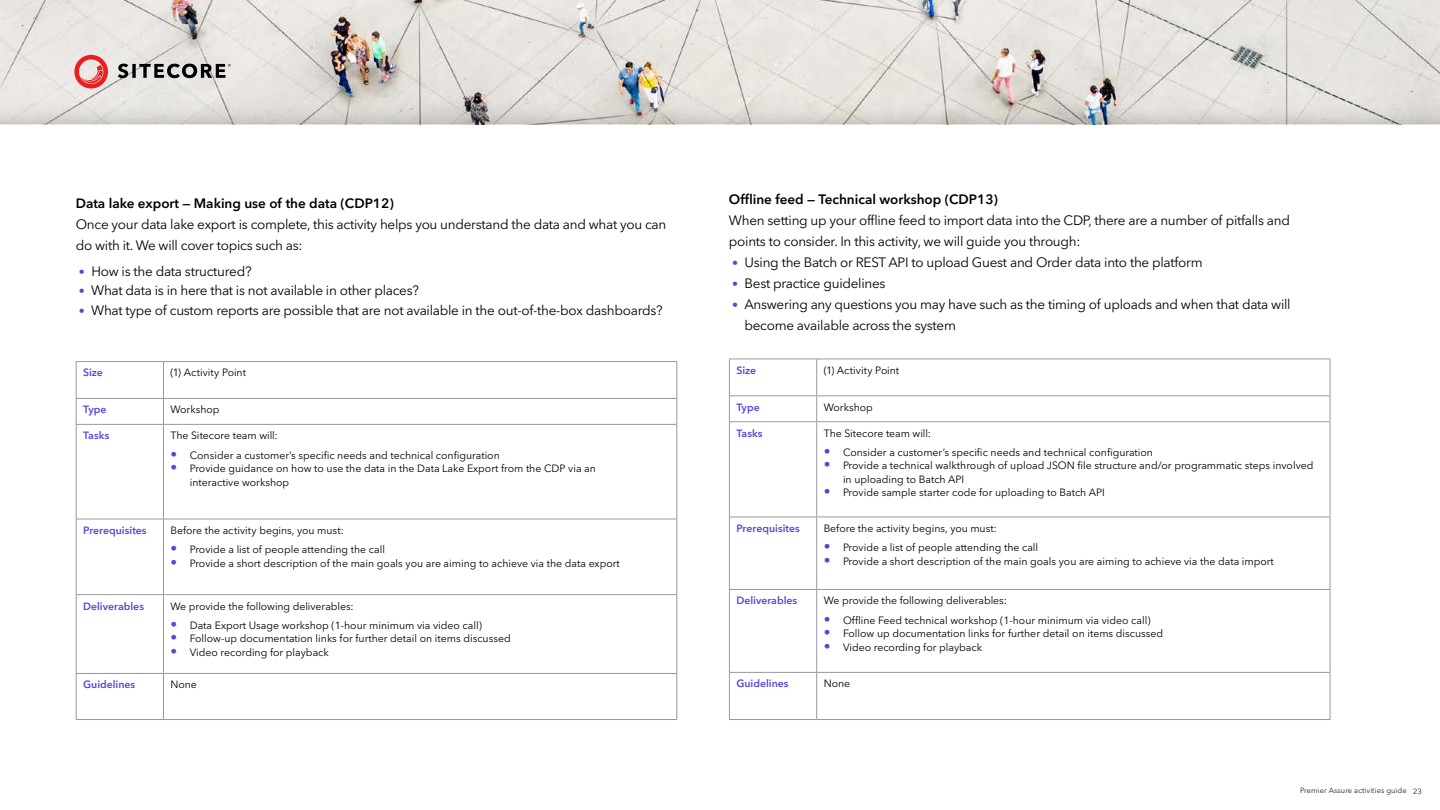
<style>
.page{position:relative;width:1440px;height:810px;background:#fff}
.page>*{position:absolute;margin:0;border:0;box-sizing:border-box;transform-origin:0 0}
.t1{font:13.5px/21px "Avenir Next LT Pro";letter-spacing:-.02em;color:#000}
.t2{font:600 13.5px "Avenir Next LT Pro";color:#000}
.t3{font:10.5px/13.5px "Avenir Next LT Pro";color:#000}
.t4{font:600 10.5px "Avenir Next LT Pro";color:#5548d9}
.t5{font:7.5px "Avenir Next LT Pro";letter-spacing:.01em;color:#212621}
.s1{font-size:12px;color:#5548d9}
.s2{font-size:13.5px;color:#5548d9}
</style>
<div class="page">
<img style="left:0;top:0;width:1440px;height:87px">
<svg style="left:74px;top:55px;width:34px;height:32px"></svg>
<svg style="left:118px;top:63px;width:113px;height:15px;background:#838280"></svg>
<svg style="left:0;top:87px;width:1440px;height:37px;background:#d7d4d0"></svg>
<hr style="left:76px;top:361px;width:87px;height:1px;background:#999">
<hr style="left:76px;top:362px;width:1px;height:36px;background:#999">
<hr style="left:163px;top:361px;width:514px;height:1px;background:#999">
<hr style="left:163px;top:362px;width:1px;height:36px;background:#999">
<hr style="left:676px;top:362px;width:1px;height:36px;background:#999">
<hr style="left:76px;top:398px;width:87px;height:1px;background:#999">
<svg style="left:76px;top:399px;width:1px;height:25px"></svg>
<hr style="left:163px;top:398px;width:514px;height:1px;background:#999">
<svg style="left:163px;top:399px;width:1px;height:25px"></svg>
<svg style="left:676px;top:399px;width:1px;height:25px"></svg>
<hr style="left:76px;top:424px;width:87px;height:1px;background:#999">
<hr style="left:76px;top:425px;width:1px;height:94px;background:#999">
<hr style="left:163px;top:424px;width:514px;height:1px;background:#999">
<hr style="left:163px;top:425px;width:1px;height:94px;background:#999">
<hr style="left:676px;top:425px;width:1px;height:94px;background:#999">
<hr style="left:76px;top:519px;width:87px;height:1px;background:#999">
<hr style="left:76px;top:519px;width:1px;height:75px;background:#999">
<hr style="left:163px;top:519px;width:514px;height:1px;background:#999">
<hr style="left:163px;top:519px;width:1px;height:75px;background:#999">
<hr style="left:676px;top:519px;width:1px;height:75px;background:#999">
<hr style="left:76px;top:594px;width:87px;height:1px;background:#999">
<hr style="left:76px;top:595px;width:1px;height:78px;background:#999">
<hr style="left:163px;top:594px;width:514px;height:1px;background:#999">
<hr style="left:163px;top:595px;width:1px;height:78px;background:#999">
<hr style="left:676px;top:595px;width:1px;height:78px;background:#999">
<hr style="left:76px;top:673px;width:87px;height:1px;background:#999">
<hr style="left:76px;top:674px;width:1px;height:45px;background:#999">
<hr style="left:163px;top:673px;width:514px;height:1px;background:#999">
<hr style="left:163px;top:674px;width:1px;height:45px;background:#999">
<hr style="left:676px;top:674px;width:1px;height:45px;background:#999">
<hr style="left:76px;top:719px;width:87px;height:1px;background:#999">
<hr style="left:163px;top:719px;width:514px;height:1px;background:#999">
<hr style="left:729px;top:359px;width:88px;height:1px;background:#999">
<hr style="left:729px;top:359px;width:1px;height:36px;background:#999">
<hr style="left:817px;top:359px;width:513px;height:1px;background:#999">
<hr style="left:816px;top:359px;width:1px;height:36px;background:#999">
<hr style="left:1330px;top:359px;width:1px;height:36px;background:#999">
<hr style="left:729px;top:395px;width:88px;height:1px;background:#999">
<svg style="left:729px;top:396px;width:1px;height:25px"></svg>
<hr style="left:817px;top:395px;width:513px;height:1px;background:#999">
<svg style="left:816px;top:396px;width:1px;height:25px"></svg>
<svg style="left:1330px;top:396px;width:1px;height:25px"></svg>
<hr style="left:729px;top:421px;width:88px;height:1px;background:#999">
<hr style="left:729px;top:422px;width:1px;height:95px;background:#999">
<hr style="left:817px;top:421px;width:513px;height:1px;background:#999">
<hr style="left:816px;top:422px;width:1px;height:95px;background:#999">
<hr style="left:1330px;top:422px;width:1px;height:95px;background:#999">
<hr style="left:729px;top:517px;width:88px;height:1px;background:#999">
<hr style="left:729px;top:517px;width:1px;height:72px;background:#999">
<hr style="left:817px;top:517px;width:513px;height:1px;background:#999">
<hr style="left:816px;top:517px;width:1px;height:72px;background:#999">
<hr style="left:1330px;top:517px;width:1px;height:72px;background:#999">
<hr style="left:729px;top:589px;width:88px;height:1px;background:#999">
<hr style="left:729px;top:590px;width:1px;height:82px;background:#999">
<hr style="left:817px;top:589px;width:513px;height:1px;background:#999">
<hr style="left:816px;top:590px;width:1px;height:82px;background:#999">
<hr style="left:1330px;top:590px;width:1px;height:82px;background:#999">
<hr style="left:729px;top:672px;width:88px;height:1px;background:#999">
<hr style="left:729px;top:673px;width:1px;height:46px;background:#999">
<hr style="left:817px;top:672px;width:513px;height:1px;background:#999">
<hr style="left:816px;top:673px;width:1px;height:46px;background:#999">
<hr style="left:1330px;top:673px;width:1px;height:46px;background:#999">
<hr style="left:729px;top:719px;width:88px;height:1px;background:#999">
<hr style="left:817px;top:719px;width:513px;height:1px;background:#999">
<p class="t2" style="left:76px;top:195px;width:320px">Data lake export — Making use of the data (CDP12)</p>
<p class="t1" style="left:76px;top:214px;width:592px">Once your data lake export is complete, this activity helps you understand the data and what you can do with it. We will cover topics such as:</p>
<p class="t1" style="left:79px;top:261px;width:174px"><span class="s1">•</span> How is the data structured?</p>
<p class="t1" style="left:79px;top:280px;width:342px"><span class="s1">•</span> What data is in here that is not available in other places?</p>
<p class="t1" style="left:79px;top:300px;width:585px"><span class="s1">•</span> What type of custom reports are possible that are not available in the out-of-the-box dashboards?</p>
<p class="t4" style="left:83px;top:366px;width:21px">Size</p>
<p class="t3" style="left:170px;top:366px;width:77px">(1) Activity Point</p>
<p class="t4" style="left:83px;top:403px;width:25px">Type</p>
<p class="t3" style="left:170px;top:403px;width:51px">Workshop</p>
<p class="t4" style="left:83px;top:429px;width:28px">Tasks</p>
<p class="t3" style="left:170px;top:429px;width:109px">The Sitecore team will:</p>
<p class="t3" style="left:170px;top:448px;width:331px"><span class="s2">•</span> Consider a customer’s specific needs and technical configuration</p>
<p class="t3" style="left:190px;top:462px;width:408px;text-indent:-19px"><span class="s2">•</span> Provide guidance on how to use the data in the Data Lake Export from the CDP via an interactive workshop</p>
<p class="t4" style="left:83px;top:524px;width:65px">Prerequisites</p>
<p class="t3" style="left:170px;top:524px;width:175px">Before the activity begins, you must:</p>
<p class="t3" style="left:170px;top:543px;width:216px"><span class="s2">•</span> Provide a list of people attending the call</p>
<p class="t3" style="left:170px;top:556px;width:451px"><span class="s2">•</span> Provide a short description of the main goals you are aiming to achieve via the data export</p>
<p class="t4" style="left:83px;top:600px;width:62px">Deliverables</p>
<p class="t3" style="left:170px;top:599px;width:185px">We provide the following deliverables:</p>
<p class="t3" style="left:170px;top:618px;width:313px"><span class="s2">•</span> Data Export Usage workshop (1-hour minimum via video call)</p>
<p class="t3" style="left:170px;top:632px;width:342px"><span class="s2">•</span> Follow-up documentation links for further detail on items discussed</p>
<p class="t3" style="left:170px;top:645px;width:160px"><span class="s2">•</span> Video recording for playback</p>
<p class="t4" style="left:83px;top:678px;width:54px">Guidelines</p>
<p class="t3" style="left:170px;top:678px;width:28px">None</p>
<p class="t2" style="left:729px;top:191px;width:271px">Offline feed — Technical workshop (CDP13)</p>
<p class="t1" style="left:729px;top:210px;width:563px">When setting up your offline feed to import data into the CDP, there are a number of pitfalls and points to consider. In this activity, we will guide you through:</p>
<p class="t1" style="left:732px;top:252px;width:472px"><span class="s1">•</span> Using the Batch or REST API to upload Guest and Order data into the platform</p>
<p class="t1" style="left:732px;top:273px;width:155px"><span class="s1">•</span> Best practice guidelines</p>
<p class="t1" style="left:745px;top:294px;width:548px;text-indent:-12px"><span class="s1">•</span> Answering any questions you may have such as the timing of uploads and when that data will become available across the system</p>
<p class="t4" style="left:736px;top:364px;width:21px">Size</p>
<p class="t3" style="left:824px;top:363px;width:77px">(1) Activity Point</p>
<p class="t4" style="left:736px;top:401px;width:25px">Type</p>
<p class="t3" style="left:824px;top:400px;width:51px">Workshop</p>
<p class="t4" style="left:736px;top:427px;width:28px">Tasks</p>
<p class="t3" style="left:824px;top:426px;width:109px">The Sitecore team will:</p>
<p class="t3" style="left:824px;top:446px;width:331px"><span class="s2">•</span> Consider a customer’s specific needs and technical configuration</p>
<p class="t3" style="left:843px;top:459px;width:472px;text-indent:-19px"><span class="s2">•</span> Provide a technical walkthrough of upload JSON file structure and/or programmatic steps involved in uploading to Batch API</p>
<p class="t3" style="left:824px;top:486px;width:283px"><span class="s2">•</span> Provide sample starter code for uploading to Batch API</p>
<p class="t4" style="left:736px;top:522px;width:65px">Prerequisites</p>
<p class="t3" style="left:824px;top:521px;width:175px">Before the activity begins, you must:</p>
<p class="t3" style="left:824px;top:541px;width:216px"><span class="s2">•</span> Provide a list of people attending the call</p>
<p class="t3" style="left:824px;top:554px;width:452px"><span class="s2">•</span> Provide a short description of the main goals you are aiming to achieve via the data import</p>
<p class="t4" style="left:736px;top:594px;width:62px">Deliverables</p>
<p class="t3" style="left:824px;top:594px;width:185px">We provide the following deliverables:</p>
<p class="t3" style="left:824px;top:613px;width:328px"><span class="s2">•</span> Offline Feed technical workshop (1-hour minimum via video call)</p>
<p class="t3" style="left:824px;top:627px;width:341px"><span class="s2">•</span> Follow up documentation links for further detail on items discussed</p>
<p class="t3" style="left:824px;top:640px;width:160px"><span class="s2">•</span> Video recording for playback</p>
<p class="t4" style="left:736px;top:677px;width:54px">Guidelines</p>
<p class="t3" style="left:824px;top:677px;width:28px">None</p>
<p class="t5" style="left:1300px;top:786px;width:123px">Premier Assure activities guide 23</p>
</div>
